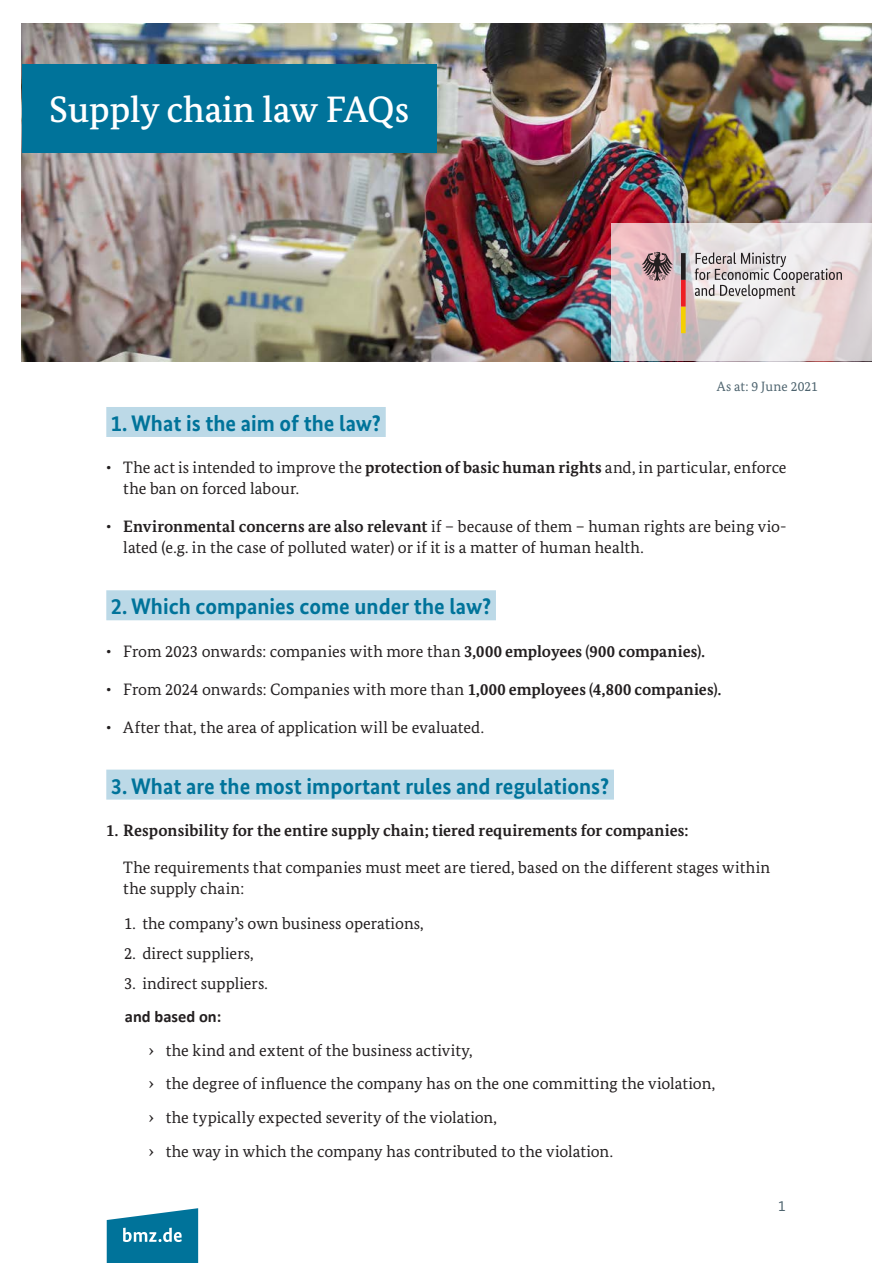
<style>
.page{position:relative;width:893px;height:1263px;background:#fff}
.page>*{position:absolute;margin:0;border:0;box-sizing:border-box;transform-origin:0 0}
.t1{font:500 36.75px "Bundes Serif";color:#fff}
.H1{font:700 22.5px "Bundes Sans";color:#00739a}
.t2{font:16.5px/21px "Bundes Serif";color:#231f20}
.t3{font:700 16.5px "Bundes Serif";color:#231f20}
.t4{font:700 16.5px "Calibri";color:#231f20}
.t5{font:15px "Bundes Sans";color:#4d636e}
.Copy{font:13.5px "Bundes Serif";letter-spacing:.005em;color:#4d636e}
.s1{font-weight:700}
</style>
<div class="page">
<img style="left:22px;top:23px;width:849px;height:338px">
<svg style="left:611px;top:223px;width:261px;height:138px;background:#dfd4d6"></svg>
<svg style="left:107px;top:1208px;width:91px;height:55px;background:#2c8bab"></svg>
<div style="left:106px;top:407px;width:280px;height:30px;background:#bcd9e7"></div>
<div style="left:106px;top:590px;width:390px;height:30px;background:#bcd9e7"></div>
<div style="left:106px;top:770px;width:508px;height:30px;background:#bcd9e7"></div>
<div style="left:22px;top:65px;width:415px;height:88px;background:#00739a"></div>
<svg style="left:695px;top:252px;width:147px;height:47px;background:#cbc5c6"></svg>
<svg style="left:642px;top:252px;width:31px;height:29px"></svg>
<svg style="left:681px;top:253px;width:5px;height:80px"></svg>
<p class="t1" style="left:49px;top:87px;width:361px">Supply chain law FAQs</p>
<p class="Copy" style="left:717px;top:378px;width:103px">As at: 9 June 2021</p>
<h2 class="H1" style="left:111px;top:409px;width:272px">1. What is the aim of the law?</h2>
<p class="t2" style="left:123px;top:457px;width:665px;text-indent:-17px">• The act is intended to improve the <span class="s1">protection of basic human rights</span> and, in particular, enforce the ban on forced labour.</p>
<p class="t2" style="left:123px;top:516px;width:665px;text-indent:-17px">• <span class="s1">Environmental concerns are also relevant</span> if – because of them – human rights are being vio&shy;lated (e.g. in the case of polluted water) or if it is a matter of human health.</p>
<h2 class="H1" style="left:111px;top:593px;width:382px">2. Which companies come under the law?</h2>
<p class="t2" style="left:106px;top:640px;width:600px">• From 2023 onwards: companies with more than <span class="s1">3,000 employees (900 companies).</span></p>
<p class="t2" style="left:106px;top:678px;width:616px">• From 2024 onwards: Companies with more than <span class="s1">1,000 employees (4,800 companies).</span></p>
<p class="t2" style="left:106px;top:716px;width:379px">• After that, the area of application will be evaluated.</p>
<h2 class="H1" style="left:111px;top:772px;width:500px">3. What are the most important rules and regulations?</h2>
<p class="t3" style="left:106px;top:820px;width:584px">1. Responsibility for the entire supply chain; tiered requirements for companies:</p>
<p class="t2" style="left:123px;top:857px;width:648px">The requirements that companies must meet are tiered, based on the different stages within the supply chain:</p>
<p class="t2" style="left:124px;top:913px;width:301px">1. the company’s own business operations,</p>
<p class="t2" style="left:124px;top:943px;width:131px">2. direct suppliers,</p>
<p class="t2" style="left:124px;top:972px;width:145px">3. indirect suppliers.</p>
<p class="t4" style="left:125px;top:1006px;width:98px">and based on:</p>
<p class="t2" style="left:149px;top:1039px;width:325px">› the kind and extent of the business activity,</p>
<p class="t2" style="left:149px;top:1073px;width:568px">› the degree of influence the company has on the one committing the violation,</p>
<p class="t2" style="left:149px;top:1107px;width:350px">› the typically expected severity of the violation,</p>
<p class="t2" style="left:149px;top:1140px;width:466px">› the way in which the company has contributed to the violation.</p>
<p class="t5" style="left:778px;top:1196px;width:9px">1</p>
</div>
